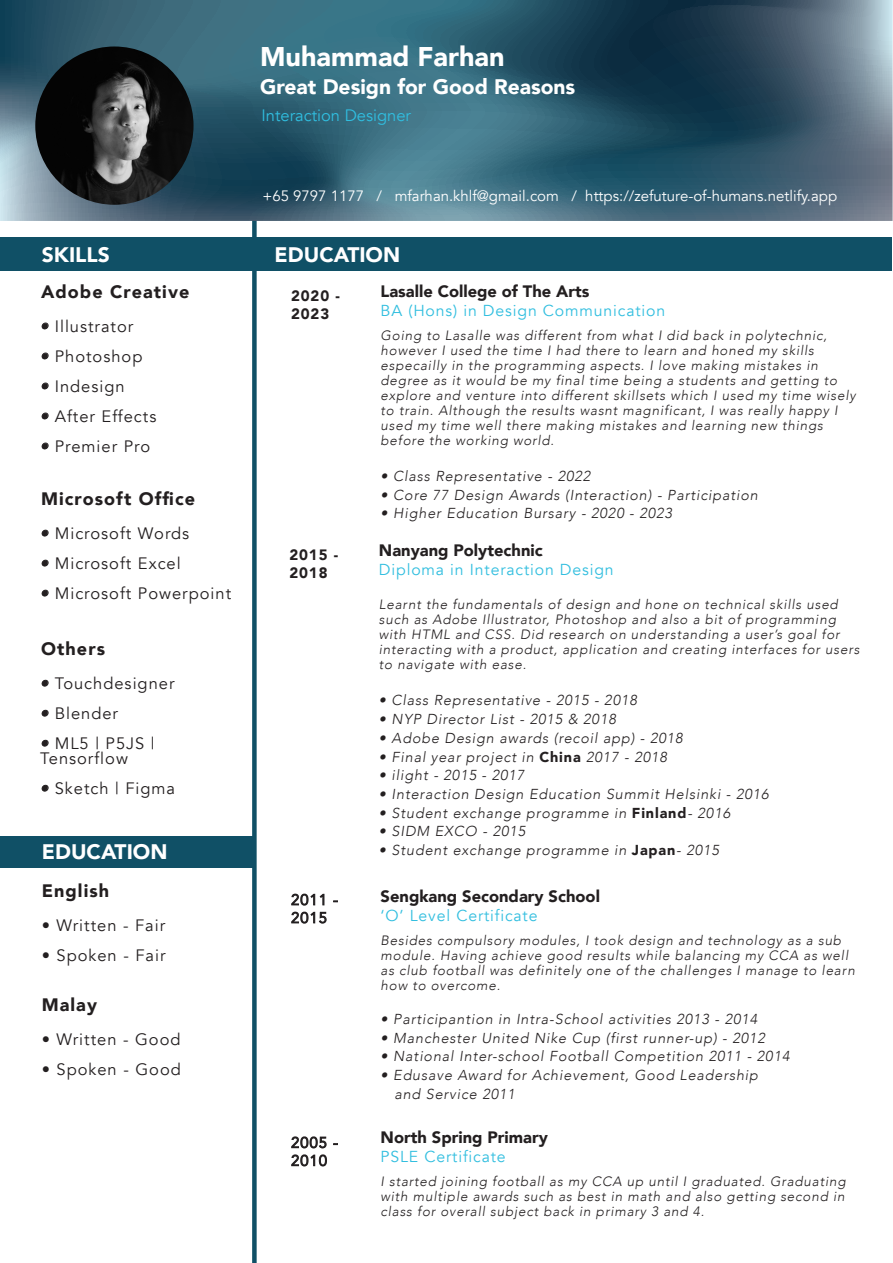
<style>
.page{position:relative;width:893px;height:1263px;background:#fff}
.page>*{position:absolute;margin:0;border:0;box-sizing:border-box;transform-origin:0 0}
.t1{font:900 27px "Avenir";color:#fff}
.t2{font:900 21px "Avenir";color:#fff}
.t3{font:900 18px "Avenir";letter-spacing:.06em;color:#231f20}
.t4{font:16.5px/15px "Avenir";letter-spacing:.06em;color:#231f20}
.t5{font:900 16.5px "Avenir";color:#231f20}
.t6{font:16.5px "Avenir";color:#30bee0}
.t7{font:15.9px "Avenir";letter-spacing:.055em;color:#31bedf}
.t8{font:15px "Avenir";color:#fff}
.t9{font:900 15px/18px "Avenir";letter-spacing:.06em;color:#231f20}
.t10{font:15px/18px "Avenir";letter-spacing:.06em;color:#454647}
.t11{font:italic 300 14.4px/18.8px "Avenir";letter-spacing:.06em;color:#231f20}
.t12{font:italic 300 13.5px/15px "Avenir";letter-spacing:.06em;color:#231f20}
.s1{font-weight:300;font-style:italic}
.s2{font-weight:900;font-style:normal}
</style>
<div class="page">
<div style="left:252px;top:66px;width:5px;height:1197px;background:#105066"></div>
<svg style="left:0;top:0;width:893px;height:221px;background:#396274"></svg>
<div style="left:0;top:237px;width:892px;height:34px;background:#105066"></div>
<div style="left:1px;top:836px;width:254px;height:31px;background:#105066"></div>
<svg style="left:291px;top:893px;width:36px;height:31px"></svg>
<svg style="left:291px;top:1136px;width:36px;height:31px"></svg>
<svg style="left:42px;top:323px;width:6px;height:6px"></svg>
<svg style="left:42px;top:353px;width:6px;height:6px"></svg>
<svg style="left:42px;top:383px;width:6px;height:6px"></svg>
<svg style="left:42px;top:413px;width:6px;height:6px"></svg>
<svg style="left:42px;top:443px;width:6px;height:6px"></svg>
<svg style="left:42px;top:530px;width:6px;height:6px"></svg>
<svg style="left:42px;top:560px;width:6px;height:6px"></svg>
<svg style="left:42px;top:590px;width:6px;height:6px"></svg>
<svg style="left:42px;top:680px;width:6px;height:6px"></svg>
<svg style="left:42px;top:710px;width:6px;height:6px"></svg>
<svg style="left:42px;top:740px;width:6px;height:6px"></svg>
<svg style="left:42px;top:785px;width:6px;height:6px"></svg>
<img style="left:35px;top:47px;width:159px;height:158px;border-radius:79px">
<h1 class="t1" style="left:260px;top:34px;width:246px">Muhammad Farhan</h1>
<h2 class="t2" style="left:260px;top:68px;width:317px">Great Design for Good Reasons</h2>
<p class="t6" style="left:262px;top:105px;width:151px">Interaction Designer</p>
<p class="t8" style="left:262px;top:187px;width:576px">+65 9797 1177 / mfarhan.khlf@gmail.com / https://zefuture-of-humans.netlify.app</p>
<h2 class="t2" style="left:42px;top:237px;width:70px">SKILLS</h2>
<h2 class="t2" style="left:275px;top:237px;width:127px">EDUCATION</h2>
<h3 class="t3" style="left:41px;top:276px;width:150px">Adobe Creative</h3>
<p class="t4" style="left:40px;top:319px;width:95px"><span class="s1">•</span> Illustrator</p>
<p class="t4" style="left:40px;top:349px;width:104px"><span class="s1">•</span> Photoshop</p>
<p class="t4" style="left:40px;top:379px;width:86px"><span class="s1">•</span> Indesign</p>
<p class="t4" style="left:40px;top:409px;width:118px"><span class="s1">•</span> After Effects</p>
<p class="t4" style="left:40px;top:439px;width:111px"><span class="s1">•</span> Premier Pro</p>
<h3 class="t3" style="left:41px;top:483px;width:156px">Microsoft Office</h3>
<p class="t4" style="left:40px;top:526px;width:151px"><span class="s1">•</span> Microsoft Words</p>
<p class="t4" style="left:40px;top:556px;width:142px"><span class="s1">•</span> Microsoft Excel</p>
<p class="t4" style="left:40px;top:586px;width:192px"><span class="s1">•</span> Microsoft Powerpoint</p>
<h3 class="t3" style="left:41px;top:633px;width:66px">Others</h3>
<p class="t4" style="left:40px;top:676px;width:136px"><span class="s1">•</span> Touchdesigner</p>
<p class="t4" style="left:40px;top:706px;width:79px"><span class="s1">•</span> Blender</p>
<p class="t4" style="left:40px;top:736px;width:116px"><span class="s1">•</span> ML5 | P5JS |<br>Tensorflow</p>
<p class="t4" style="left:40px;top:781px;width:136px"><span class="s1">•</span> Sketch | Figma</p>
<h2 class="t2" style="left:42px;top:834px;width:127px">EDUCATION</h2>
<h3 class="t3" style="left:42px;top:875px;width:69px">English</h3>
<p class="t4" style="left:42px;top:918px;width:125px">• Written - Fair</p>
<p class="t4" style="left:42px;top:948px;width:125px">• Spoken - Fair</p>
<h3 class="t3" style="left:42px;top:989px;width:57px">Malay</h3>
<p class="t4" style="left:42px;top:1032px;width:140px">• Written - Good</p>
<p class="t4" style="left:42px;top:1062px;width:141px">• Spoken - Good</p>
<p class="t9" style="left:291px;top:286px;width:50px">2020 -<br>2023</p>
<p class="t5" style="left:381px;top:277px;width:210px">Lasalle College of The Arts</p>
<p class="t7" style="left:381px;top:301px;width:286px">BA (Hons) in Design Communication</p>
<p class="t12" style="left:381px;top:328px;width:477px">Going to Lasalle was different from what I did back in polytechnic, however I used the time I had there to learn and honed my skills especailly in the programming aspects. I love making mistakes in degree as it would be my final time being a students and getting to explore and venture into different skillsets which I used my time wisely to train. Although the results wasnt magnificant, I was really happy I used my time well there making mistakes and learning new things before the working world.</p>
<p class="t11" style="left:381px;top:467px;width:211px">• Class Representative - 2022</p>
<p class="t11" style="left:381px;top:485px;width:379px">• Core 77 Design Awards (Interaction) - Participation</p>
<p class="t11" style="left:381px;top:504px;width:293px">• Higher Education Bursary - 2020 - 2023</p>
<p class="t9" style="left:289px;top:545px;width:50px">2015 -<br>2018</p>
<p class="t5" style="left:379px;top:536px;width:165px">Nanyang Polytechnic</p>
<p class="t7" style="left:379px;top:560px;width:236px">Diploma in Interaction Design</p>
<p class="t12" style="left:379px;top:597px;width:482px">Learnt the fundamentals of design and hone on technical skills used such as Adobe Illustrator, Photoshop and also a bit of programming with HTML and CSS. Did research on understanding a user’s goal for interacting with a product, application and creating interfaces for users to navigate with ease.</p>
<p class="t11" style="left:379px;top:691px;width:259px">• Class Representative - 2015 - 2018</p>
<p class="t11" style="left:379px;top:710px;width:238px">• NYP Director List - 2015 &amp; 2018</p>
<p class="t11" style="left:379px;top:728px;width:305px">• Adobe Design awards (recoil app) - 2018</p>
<p class="t11" style="left:379px;top:747px;width:290px">• Final year project in <span class="s2">China</span> 2017 - 2018</p>
<p class="t11" style="left:379px;top:766px;width:147px">• ilight - 2015 - 2017</p>
<p class="t11" style="left:379px;top:785px;width:391px">• Interaction Design Education Summit Helsinki - 2016</p>
<p class="t11" style="left:379px;top:803px;width:353px">• Student exchange programme in <span class="s2">Finland</span>- 2016</p>
<p class="t11" style="left:379px;top:822px;width:148px">• SIDM EXCO - 2015</p>
<p class="t11" style="left:379px;top:841px;width:342px">• Student exchange programme in <span class="s2">Japan</span>- 2015</p>
<p class="t5" style="left:381px;top:882px;width:221px">Sengkang Secondary School</p>
<p class="t7" style="left:381px;top:906px;width:158px">‘O’ Level Certificate</p>
<p class="t12" style="left:381px;top:933px;width:476px">Besides compulsory modules, I took design and technology as a sub module. Having achieve good results while balancing my CCA as well as club football was definitely one of the challenges I manage to learn how to overcome.</p>
<p class="t11" style="left:381px;top:1009px;width:378px">• Participantion in Intra-School activities 2013 - 2014</p>
<p class="t11" style="left:381px;top:1028px;width:386px">• Manchester United Nike Cup (first runner-up) - 2012</p>
<p class="t11" style="left:381px;top:1047px;width:410px">• National Inter-school Football Competition 2011 - 2014</p>
<p class="t11" style="left:394px;top:1066px;width:365px;text-indent:-14px">• Edusave Award for Achievement, Good Leadership and Service 2011</p>
<p class="t10" style="left:291px;top:1134px;width:49px">2005 -<br>2010</p>
<p class="t5" style="left:381px;top:1123px;width:169px">North Spring Primary</p>
<p class="t7" style="left:381px;top:1147px;width:127px">PSLE Certificate</p>
<p class="t12" style="left:381px;top:1174px;width:467px;text-align:justify">I started joining football as my CCA up until I graduated. Graduating with multiple awards such as best in math and also getting second in class for overall subject back in primary 3 and 4.</p>
</div>
